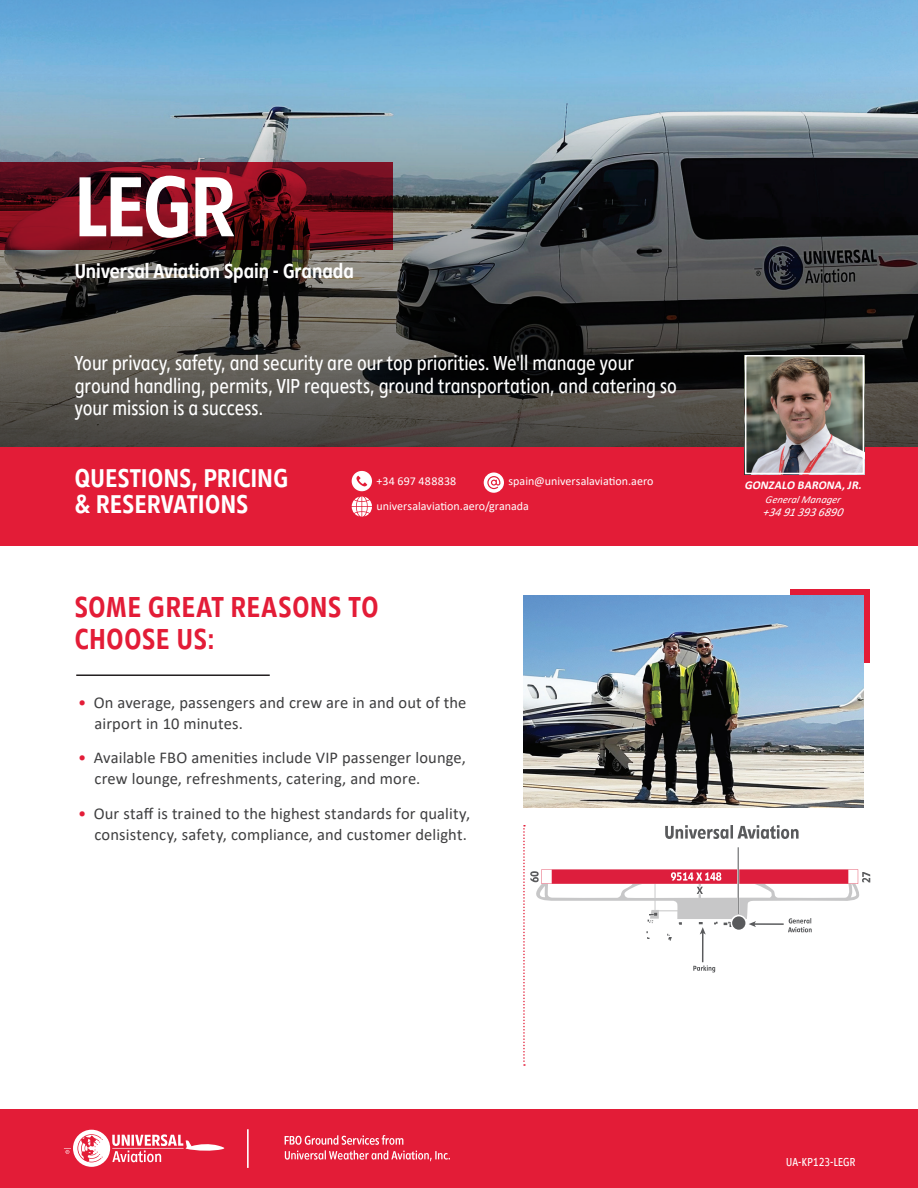
<style>
.page{position:relative;width:918px;height:1188px;background:#fff}
.page>*{position:absolute;margin:0;border:0;box-sizing:border-box;transform-origin:0 0}
.t1{font:88.35px "Diamanti Cond EF";color:#fff}
.t2{font:30px/31.5px "Diamanti Cond EF";letter-spacing:.025em;color:#e31c37}
.t3{font:26.7px/25.3px "Diamanti Cond EF";letter-spacing:.02em;color:#fff}
.t4{font:300 21px/22.5px "Diamanti Cond EF";color:#fff}
.t5{font:21px "Diamanti Cond EF";color:#fff}
.t6{font:16.5px/21px "Calibri";letter-spacing:.01em;color:#3e3e3f}
.t7{font:12px/25.5px "Calibri";color:#fff}
.t8{font:italic 700 12px "Calibri";color:#fff}
.t9{font:300 12px "Diamanti Cond EF";letter-spacing:.005em;color:#fff}
.t10{font:italic 12px "Calibri";color:#fff}
.t11{font:italic 10.5px "Calibri";color:#fff}
.s1{color:#e31d38}
</style>
<div class="page">
<div style="left:0;top:1109px;width:918px;height:79px;background:#e31c37"></div>
<svg style="left:64px;top:1129px;width:386px;height:39px"></svg>
<div style="left:0;top:442px;width:918px;height:104px;background:#e31c37"></div>
<div style="left:790px;top:589px;width:80px;height:73px;background:#e31c37"></div>
<hr style="left:76px;top:674px;width:194px;height:2px;background:#231f20">
<svg style="left:523px;top:825px;width:2px;height:241px"></svg>
<img style="left:523px;top:596px;width:341px;height:212px">
<svg style="left:0;top:0;width:918px;height:447px;background:#586b77"></svg>
<svg style="left:0;top:162px;width:393px;height:88px;background:#630c19"></svg>
<svg style="left:484px;top:472px;width:20px;height:21px"></svg>
<svg style="left:351px;top:470px;width:21px;height:47px"></svg>
<img style="left:748px;top:358px;width:113px;height:113px">
<div style="left:745px;top:355px;width:119px;height:119px;border:2px solid #fff"></div>
<svg style="left:530px;top:825px;width:340px;height:148px"></svg>
<svg style="left:533px;top:869px;width:327px;height:50px"></svg>
<h1 class="t1" style="left:75px;top:157px;width:162px">LEGR</h1>
<p class="t5" style="left:75px;top:259px;width:281px">Universal Aviation Spain - Granada</p>
<p class="t4" style="left:75px;top:352px;width:604px">Your privacy, safety, and security are our top priorities. We'll manage your ground handling, permits, VIP requests, ground transportation, and catering so your mission is a success.</p>
<h3 class="t3" style="left:75px;top:466px;width:215px">QUESTIONS, PRICING &amp; RESERVATIONS</h3>
<p class="t7" style="left:377px;top:468px;width:154px">+34 697 488838 universalaviation.aero/granada</p>
<p class="t7" style="left:509px;top:468px;width:146px">spain@universalaviation.aero</p>
<p class="t8" style="left:744px;top:477px;width:122px">GONZALO BARONA,JR.</p>
<p class="t11" style="left:765px;top:492px;width:79px">GeneralManager</p>
<p class="t10" style="left:763px;top:504px;width:84px">+34 91 393 6890</p>
<h2 class="t2" style="left:75px;top:592px;width:305px">SOME GREAT REASONS TO<br>CHOOSE US:</h2>
<p class="t6" style="left:94px;top:691px;width:373px;text-indent:-16px"><span class="s1">•</span> On average, passengers and crew are in and out of the airport in 10 minutes.</p>
<p class="t6" style="left:94px;top:747px;width:373px;text-indent:-16px"><span class="s1">•</span> Available FBO amenities include VIP passenger lounge, crew lounge, refreshments, catering, and more.</p>
<p class="t6" style="left:78px;top:802px;width:394px;text-align:right"><span class="s1">•</span> Our staff is trained to the highest standards for quality, consistency, safety, compliance, and customer delight.</p>
<p class="t9" style="left:786px;top:1155px;width:71px">UA-KP123-LEGR</p>
</div>
